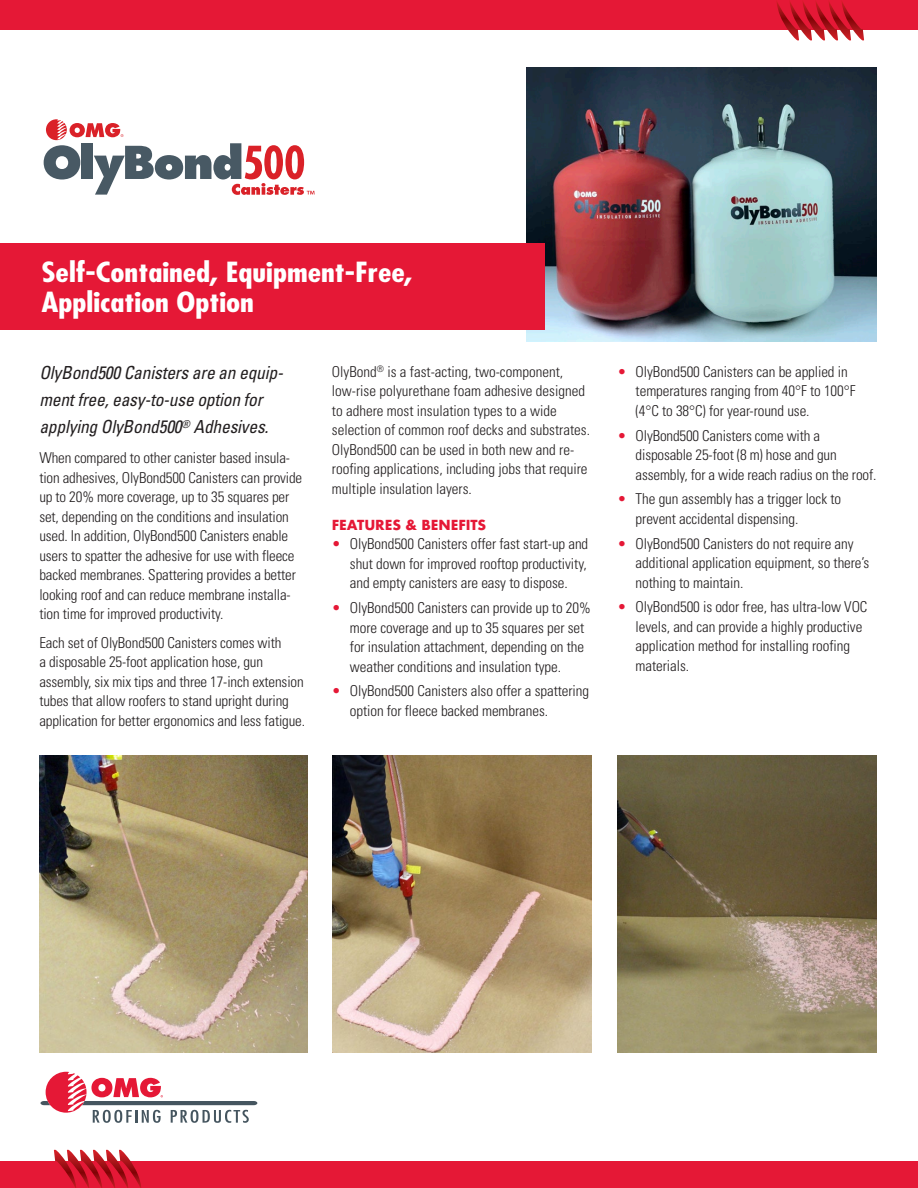
<style>
.page{position:relative;width:918px;height:1188px;background:#fff}
.page>*{position:absolute;margin:0;border:0;box-sizing:border-box;transform-origin:0 0}
.Reverse_Subheads{font:700 condensed 27px/30px "Futura";color:#fff;scale:1.2 1}
.Intro_copy{font:italic condensed 18px/27px "Univers";letter-spacing:-.01em;color:#231f20}
.Body{font:300 condensed 15px/19.5px "Univers";letter-spacing:-.005em;color:#231f20}
.Subhead{font:700 13.5px "Futura";letter-spacing:-.005em;color:#e51836}
.s1{color:#e51836}
</style>
<div class="page">
<img style="left:526px;top:68px;width:350px;height:274px">
<svg style="left:40px;top:1072px;width:217px;height:51px"></svg>
<div style="left:0;top:244px;width:544px;height:86px;background:#e51836"></div>
<div style="left:0;top:1161px;width:918px;height:27px;background:#e51836"></div>
<svg style="left:54px;top:1150px;width:87px;height:38px"></svg>
<div style="left:0;top:0;width:918px;height:29px;background:#e51836"></div>
<svg style="left:776px;top:2px;width:88px;height:38px"></svg>
<svg style="left:43px;top:119px;width:272px;height:76px"></svg>
<img style="left:618px;top:755px;width:258px;height:298px">
<img style="left:40px;top:755px;width:267px;height:297px">
<img style="left:333px;top:755px;width:258px;height:298px">
<p class="Reverse_Subheads" style="left:41px;top:257px;width:311px">Self-Contained, Equipment-Free,<br>Application Option</p>
<p class="Intro_copy" style="left:39px;top:359px;width:245px">OlyBond500 Canisters are an equip&shy;ment free, easy-to-use option for applying OlyBond500<sup>®</sup> Adhesives.</p>
<p class="Body" style="left:39px;top:448px;width:264px">When compared to other canister based insula&shy;tion adhesives, OlyBond500 Canisters can provide up to 20% more coverage, up to 35 squares per set, depending on the conditions and insulation used. In addition, OlyBond500 Canisters enable users to spatter the adhesive for use with fleece backed membranes. Spattering provides a better looking roof and can reduce membrane installa&shy;tion time for improved productivity.</p>
<p class="Body" style="left:39px;top:633px;width:267px">Each set of OlyBond500 Canisters comes with<br>a disposable 25-foot application hose, gun assembly, six mix tips and three 17-inch extension tubes that allow roofers to stand upright during application for better ergonomics and less fatigue.</p>
<p class="Body" style="left:332px;top:362px;width:260px">OlyBond<sup>®</sup> is a fast-acting, two-component, low-rise polyurethane foam adhesive designed to adhere most insulation types to a wide selection of common roof decks and substrates.<br>OlyBond500 can be used in both new and re&shy;roofing applications, including jobs that require multiple insulation layers.</p>
<p class="Subhead" style="left:332px;top:515px;width:156px">FEATURES &amp; BENEFITS</p>
<p class="Body" style="left:350px;top:534px;width:240px;text-align:justify;text-indent:-18px"><span class="s1">•</span> OlyBond500 Canisters offer fast start-up and shut down for improved rooftop productivity, and empty canisters are easy to dispose.</p>
<p class="Body" style="left:350px;top:598px;width:242px;text-indent:-18px"><span class="s1">•</span> OlyBond500 Canisters can provide up to 20% more coverage and up to 35 squares per set for insulation attachment, depending on the weather conditions and insulation type.</p>
<p class="Body" style="left:350px;top:681px;width:241px;text-indent:-18px"><span class="s1">•</span> OlyBond500 Canisters also offer a spattering option for fleece backed membranes.</p>
<p class="Body" style="left:636px;top:362px;width:221px;text-indent:-18px"><span class="s1">•</span> OlyBond500 Canisters can be applied in temperatures ranging from 40°F to 100°F (4°C to 38°C) for year-round use.</p>
<p class="Body" style="left:636px;top:425px;width:242px;text-indent:-18px"><span class="s1">•</span> OlyBond500 Canisters come with a disposable 25-foot (8 m) hose and gun assembly, for a wide reach radius on the roof.</p>
<p class="Body" style="left:636px;top:489px;width:207px;text-indent:-18px"><span class="s1">•</span> The gun assembly has a trigger lock to prevent accidental dispensing.</p>
<p class="Body" style="left:636px;top:533px;width:235px;text-indent:-18px"><span class="s1">•</span> OlyBond500 Canisters do not require any additional application equipment, so there’s nothing to maintain.</p>
<p class="Body" style="left:636px;top:597px;width:233px;text-indent:-18px"><span class="s1">•</span> OlyBond500 is odor free, has ultra-low VOC levels, and can provide a highly productive application method for installing roofing materials.</p>
</div>
